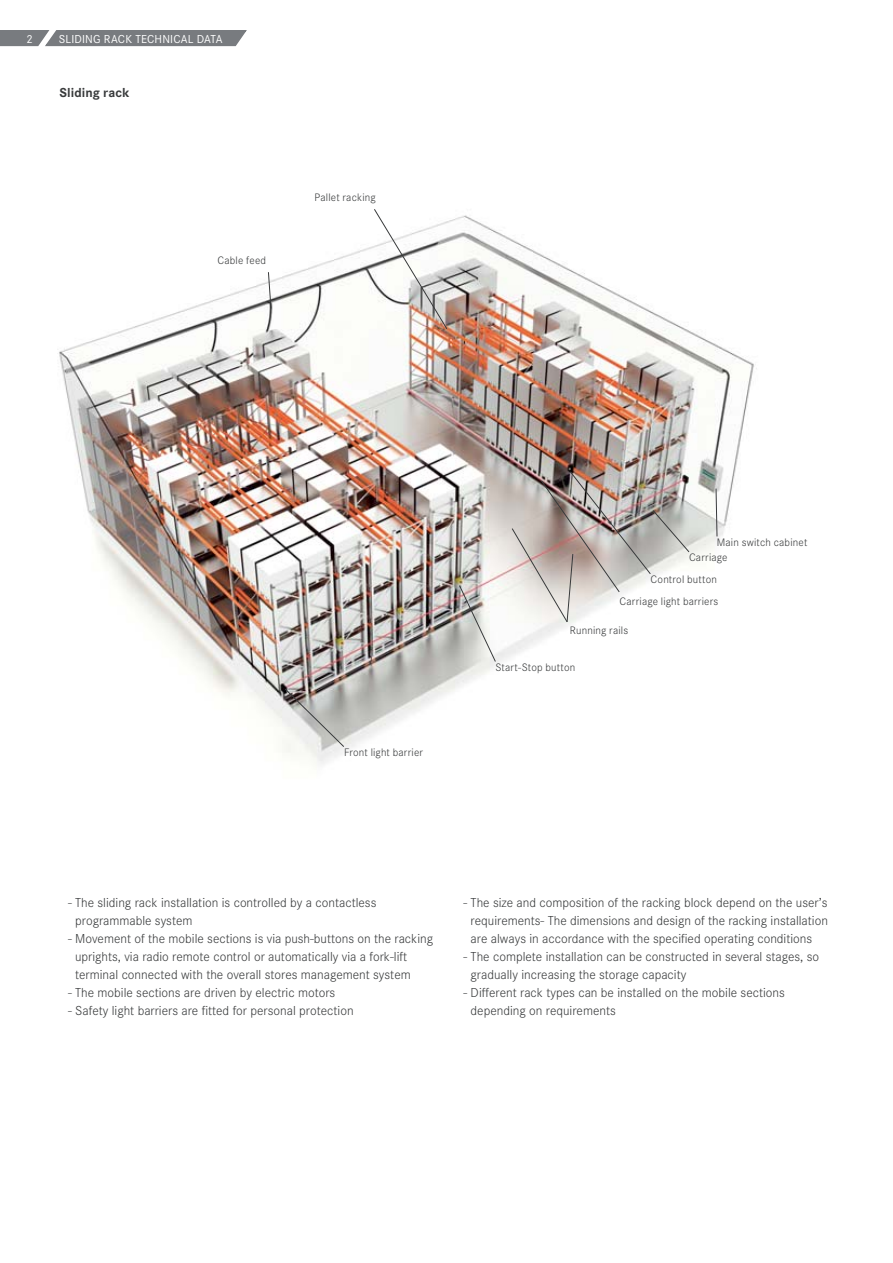
<style>
.page{position:relative;width:893px;height:1263px;background:#fff}
.page>*{position:absolute;margin:0;border:0;box-sizing:border-box;transform-origin:0 0}
.t1{font:300 13.5px/18px "Corporate S";color:#383a3b}
.t2{font:700 13.5px "Corporate S";letter-spacing:.005em;color:#383a3b}
.t3{font:12px "Corporate S";letter-spacing:.015em;color:#fff}
.t4{font:300 11.25px "Corporate S";letter-spacing:.015em;color:#383a3b}
</style>
<div class="page">
<img style="left:59px;top:215px;width:698px;height:549px">
<svg style="left:284px;top:688px;width:61px;height:59px"></svg>
<svg style="left:459px;top:585px;width:37px;height:77px"></svg>
<svg style="left:715px;top:488px;width:3px;height:49px"></svg>
<svg style="left:268px;top:271px;width:4px;height:38px"></svg>
<svg style="left:373px;top:209px;width:75px;height:121px"></svg>
<img style="left:511px;top:471px;width:179px;height:152px">
<svg style="left:0;top:30px;width:247px;height:17px;background:#85878b"></svg>
<p class="t3" style="left:26px;top:34px;width:8px">2</p>
<p class="t3" style="left:59px;top:34px;width:165px">SLIDING RACK TECHNICAL DATA</p>
<p class="t2" style="left:60px;top:87px;width:71px">Sliding rack</p>
<p class="t4" style="left:217px;top:256px;width:50px">Cable feed</p>
<p class="t4" style="left:315px;top:193px;width:63px">Pallet racking</p>
<p class="t4" style="left:344px;top:748px;width:81px">Front light barrier</p>
<p class="t4" style="left:717px;top:537px;width:92px">Main switch cabinet</p>
<p class="t4" style="left:689px;top:553px;width:40px">Carriage</p>
<p class="t4" style="left:651px;top:575px;width:68px">Control button</p>
<p class="t4" style="left:619px;top:597px;width:100px">Carriage light barriers</p>
<p class="t4" style="left:570px;top:626px;width:60px">Running rails</p>
<p class="t4" style="left:495px;top:663px;width:81px">Start-Stop button</p>
<p class="t1" style="left:75px;top:894px;width:303px;text-indent:-7px">- The sliding rack installation is controlled by a contactless programmable system</p>
<p class="t1" style="left:75px;top:930px;width:360px;text-indent:-7px">- Movement of the mobile sections is via push-buttons on the racking uprights, via radio remote control or automatically via a fork-lift terminal connected with the overall stores management system</p>
<p class="t1" style="left:68px;top:984px;width:269px">- The mobile sections are driven by electric motors</p>
<p class="t1" style="left:68px;top:1002px;width:287px">- Safety light barriers are fitted for personal protection</p>
<p class="t1" style="left:471px;top:894px;width:359px;text-align:justify;text-indent:-7px">- The size and composition of the racking block depend on the user’s requirements- The dimensions and design of the racking installation are always in accordance with the specified operating conditions</p>
<p class="t1" style="left:471px;top:948px;width:350px;text-indent:-7px">- The complete installation can be constructed in several stages, so gradually increasing the storage capacity</p>
<p class="t1" style="left:471px;top:984px;width:316px;text-indent:-7px">- Different rack types can be installed on the mobile sections depending on requirements</p>
</div>
